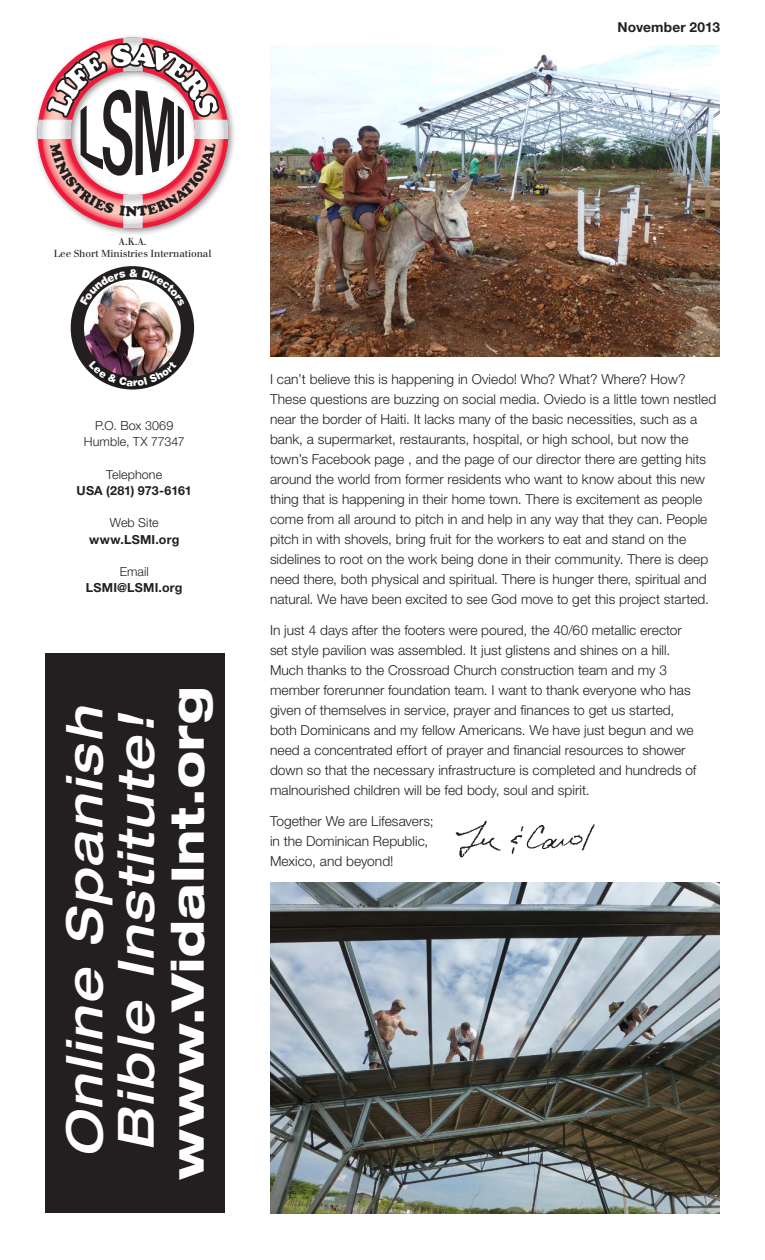
<style>
.page{position:relative;width:765px;height:1260px;background:#fff}
.page>*{position:absolute;margin:0;border:0;box-sizing:border-box;transform-origin:0 0}
.t1{font:italic 500 expanded 50px/51.2px "Helvetica Neue";color:#fff}
.t2{font:800 expanded 45px "Helvetica Neue";letter-spacing:.015em;color:#fff}
.Text{font:300 13.75px/20px "Helvetica Neue";color:#231f20}
.t3{font:700 13.75px "Helvetica Neue";letter-spacing:.01em;color:#231f20}
.t4{font:300 12.5px "Helvetica Neue";letter-spacing:.005em;color:#231f20}
.t5{font:700 12.5px "Helvetica Neue";letter-spacing:.015em;color:#231f20}
.t6{font:10px/12px "Walbaum";letter-spacing:-.01em;color:#231f20;text-align:center}
</style>
<div class="page">
<div style="left:45px;top:654px;width:180px;height:559px;background:#231f20"></div>
<img style="left:36px;top:36px;width:198px;height:198px">
<img style="left:72px;top:268px;width:123px;height:122px">
<img style="left:270px;top:882px;width:450px;height:331px">
<img style="left:270px;top:45px;width:450px;height:311px">
<img style="left:455px;top:820px;width:140px;height:38px">
<svg style="left:38px;top:38px;width:190px;height:191px"></svg>
<svg style="left:89px;top:360px;width:88px;height:26px;background:#55444b"></svg>
<svg style="left:80px;top:269px;width:105px;height:38px"></svg>
<p class="t3" style="left:618px;top:19px;width:104px">November 2013</p>
<p class="t6" style="left:54px;top:235px;width:159px">A.K.A.<br>Lee Short Ministries International</p>
<p class="t4" style="left:95px;top:418px;width:79px">P.O. Box 3069</p>
<p class="t4" style="left:84px;top:434px;width:102px">Humble, TX 77347</p>
<p class="t4" style="left:106px;top:467px;width:57px">Telephone</p>
<p class="t5" style="left:77px;top:483px;width:117px">USA (281) 973-6161</p>
<p class="t4" style="left:110px;top:515px;width:50px">Web Site</p>
<p class="t5" style="left:89px;top:531px;width:92px">www.LSMI.org</p>
<p class="t4" style="left:120px;top:564px;width:31px">Email</p>
<p class="t5" style="left:86px;top:580px;width:98px">LSMI@LSMI.org</p>
<p class="t1" style="left:58px;top:1158px;width:454px;rotate:-90deg">Online Spanish<br>Bible Institute!</p>
<p class="t2" style="left:159px;top:1180px;width:495px;rotate:-90deg">www.VidaInt.org</p>
<p class="Text" style="left:270px;top:369px;width:448px">I can’t believe this is happening in Oviedo! Who? What? Where? How?<br>These questions are buzzing on social media. Oviedo is a little town nestled near the border of Haiti. It lacks many of the basic necessities, such as a bank, a supermarket, restaurants, hospital, or high school, but now the town’s Facebook page , and the page of our director there are getting hits around the world from former residents who want to know about this new thing that is happening in their home town. There is excitement as people come from all around to pitch in and help in any way that they can. People pitch in with shovels, bring fruit for the workers to eat and stand on the sidelines to root on the work being done in their community. There is deep need there, both physical and spiritual. There is hunger there, spiritual and natural. We have been excited to see God move to get this project started.</p>
<p class="Text" style="left:270px;top:620px;width:428px">In just 4 days after the footers were poured, the 40/60 metallic erector set style pavilion was assembled. It just glistens and shines on a hill.<br>Much thanks to the Crossroad Church construction team and my 3 member forerunner foundation team. I want to thank everyone who has given of themselves in service, prayer and finances to get us started, both Dominicans and my fellow Americans. We have just begun and we need a concentrated effort of prayer and financial resources to shower down so that the necessary infrastructure is completed and hundreds of malnourished children will be fed body, soul and spirit.</p>
<p class="Text" style="left:270px;top:811px;width:165px">Together We are Lifesavers; in the Dominican Republic,<br>Mexico, and beyond!</p>
</div>
